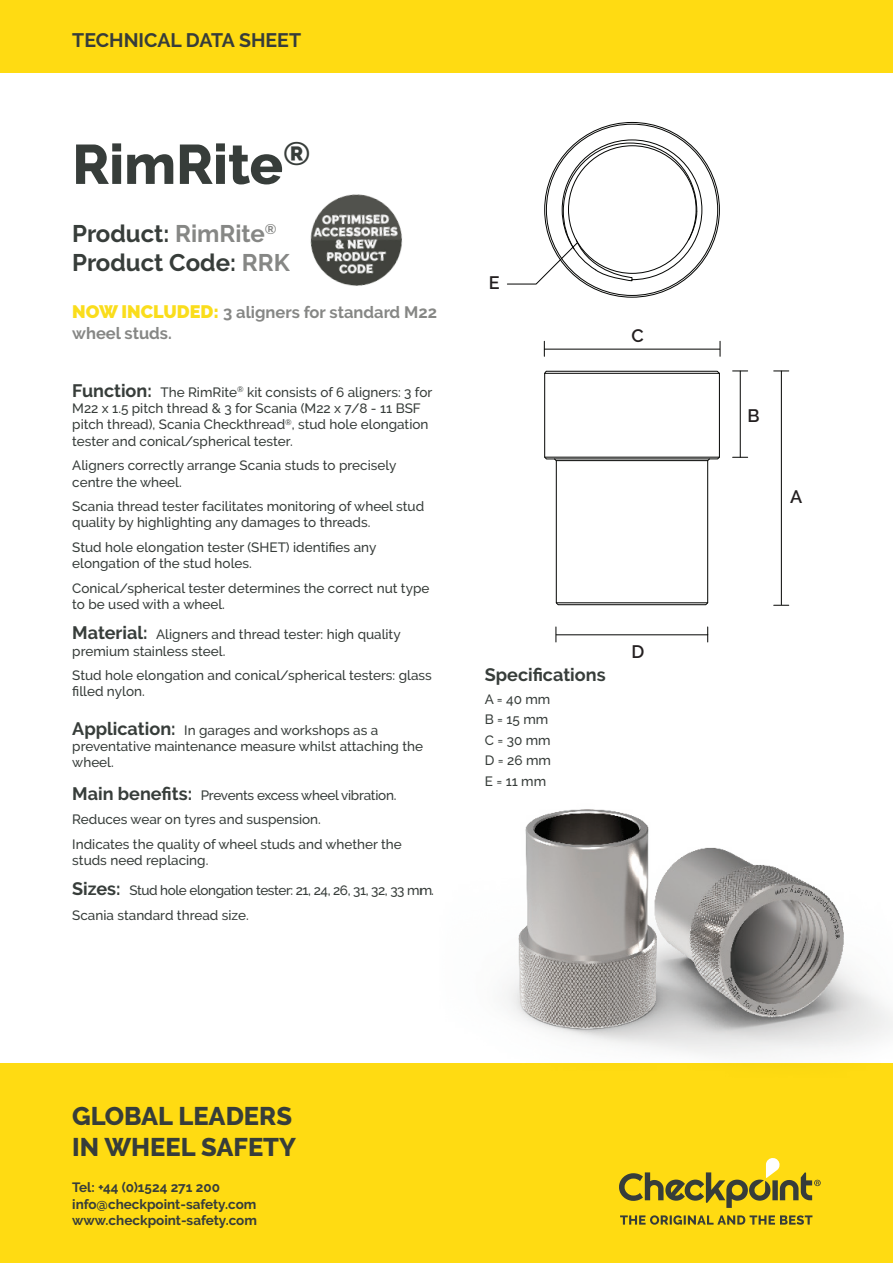
<style>
.page{position:relative;width:893px;height:1263px;background:#fff}
.page>*{position:absolute;margin:0;border:0;box-sizing:border-box;transform-origin:0 0}
.t1{font:800 55.5px "Raleway";letter-spacing:-.005em;color:#373d3a}
.t2{font:800 25.5px/31px "Raleway";color:#373d3a}
.t3{font:700 24px/28.8px "Raleway";color:#373d3a}
.t4{font:700 19.5px "Raleway";color:#373d3a}
.t5{font:700 18px "Raleway";color:#373d3a}
.t6{font:600 18px "Raleway";color:#231f20}
.t7{font:700 16.5px/21px "Raleway";color:#868785}
.t8{font:500 13.5px/16.2px "Raleway";color:#373d3a}
.t9{font:500 13.5px/24.8px "Raleway";letter-spacing:-.03em;color:#373d3a}
.t10{font:700 13.5px/16.2px "Raleway";color:#373d3a}
.s1{color:#868785}
.s2{font-weight:900;font-size:18px;color:#fadd1c}
.s3{font-weight:700;font-size:18px}
</style>
<div class="page">
<div style="left:0;top:0;width:893px;height:72px;background:#ffdb12"></div>
<div style="left:0;top:1063px;width:893px;height:200px;background:#ffdb12"></div>
<svg style="left:619px;top:1158px;width:202px;height:50px"></svg>
<svg style="left:620px;top:1215px;width:192px;height:10px"></svg>
<svg style="left:544px;top:371px;width:176px;height:234px"></svg>
<hr style="left:545px;top:373px;width:174px;height:1px;background:#040503">
<hr style="left:545px;top:457px;width:174px;height:1px;background:#040503">
<hr style="left:554px;top:459px;width:155px;height:1px;background:#040503">
<hr style="left:556px;top:460px;width:152px;height:1px;background:#040503">
<hr style="left:556px;top:602px;width:152px;height:1px;background:#040503">
<hr style="left:544px;top:349px;width:176px;height:1px;background:#040503">
<hr style="left:556px;top:634px;width:152px;height:1px;background:#040503">
<hr style="left:740px;top:371px;width:1px;height:86px;background:#040503">
<hr style="left:781px;top:371px;width:1px;height:234px;background:#040503">
<svg style="left:507px;top:139px;width:195px;height:146px"></svg>
<svg style="left:544px;top:341px;width:1px;height:15px"></svg>
<svg style="left:720px;top:341px;width:1px;height:15px"></svg>
<svg style="left:556px;top:627px;width:1px;height:15px"></svg>
<svg style="left:707px;top:627px;width:1px;height:15px"></svg>
<svg style="left:733px;top:371px;width:15px;height:1px"></svg>
<svg style="left:733px;top:457px;width:15px;height:1px"></svg>
<svg style="left:774px;top:371px;width:15px;height:1px"></svg>
<svg style="left:774px;top:605px;width:15px;height:1px"></svg>
<img style="left:506px;top:809px;width:387px;height:246px">
<img style="left:310px;top:194px;width:93px;height:92px">
<h3 class="t4" style="left:72px;top:29px;width:230px">TECHNICAL DATA SHEET</h3>
<h1 class="t1" style="left:72px;top:133px;width:240px">RimRite<sup>®</sup></h1>
<h3 class="t3" style="left:72px;top:219px;width:219px">Product: <span class="s1">RimRite</span><sup>®<br></sup>Product Code: <span class="s1">RRK</span></h3>
<p class="t7" style="left:72px;top:301px;width:366px"><span class="s2">NOW INCLUDED:</span> 3 aligners for standard M22 wheel studs.</p>
<p class="t8" style="left:72px;top:384px;width:362px"><span class="s3">Function:</span> The RimRite<sup>®</sup> kit consists of 6 aligners: 3 for M22 x 1.5 pitch thread &amp; 3 for Scania (M22 x 7/8 - 11 BSF pitch thread), Scania Checkthread<sup>®</sup>, stud hole elongation tester and conical/spherical tester.</p>
<p class="t8" style="left:72px;top:457px;width:326px">Aligners correctly arrange Scania studs to precisely centre the wheel.</p>
<p class="t8" style="left:72px;top:498px;width:353px">Scania thread tester facilitates monitoring of wheel stud quality by highlighting any damages to threads.</p>
<p class="t8" style="left:72px;top:539px;width:306px">Stud hole elongation tester (SHET) identifies any elongation of the stud holes.</p>
<p class="t8" style="left:72px;top:580px;width:359px">Conical/spherical tester determines the correct nut type to be used with a wheel.</p>
<p class="t8" style="left:72px;top:626px;width:330px"><span class="s3">Material:</span> Aligners and thread tester: high quality premium stainless steel.</p>
<p class="t8" style="left:72px;top:667px;width:361px">Stud hole elongation and conical/spherical testers: glass filled nylon.</p>
<p class="t8" style="left:72px;top:722px;width:352px"><span class="s3">Application:</span> In garages and workshops as a preventative maintenance measure whilst attaching the wheel.</p>
<p class="t8" style="left:72px;top:782px;width:331px;line-height:24.8px"><span class="s3">Main benefits:</span> Prevents excess wheel vibration.<br>Reduces wear on tyres and suspension.<br>Indicates the quality of wheel studs and whether the</p>
<p class="t8" style="left:72px;top:852px;width:138px">studs need replacing.</p>
<p class="t9" style="left:72px;top:878px;width:363px"><span class="s3">Sizes:</span> Stud hole elongation tester: 21, 24, 26, 31, 32, 33 mm.<br>Scania standard thread size.</p>
<h3 class="t6" style="left:489px;top:272px;width:12px">E</h3>
<h3 class="t6" style="left:631px;top:326px;width:14px">C</h3>
<h3 class="t5" style="left:485px;top:665px;width:122px">Specifications</h3>
<p class="t8" style="left:485px;top:689px;width:68px;line-height:20.4px">A = 40 mm<br>B = 15 mm<br>C = 30 mm<br>D = 26 mm<br>E = 11 mm</p>
<h3 class="t6" style="left:631px;top:641px;width:14px">D</h3>
<h2 class="t2" style="left:72px;top:1101px;width:225px">GLOBAL LEADERS<br>IN WHEEL SAFETY</h2>
<p class="t10" style="left:72px;top:1179px;width:186px">Tel: +44 (0)1524 271 200 info@checkpoint-safety.com www.checkpoint-safety.com</p>
<h3 class="t6" style="left:747px;top:405px;width:14px">B</h3>
<h3 class="t6" style="left:790px;top:486px;width:14px">A</h3>
</div>
